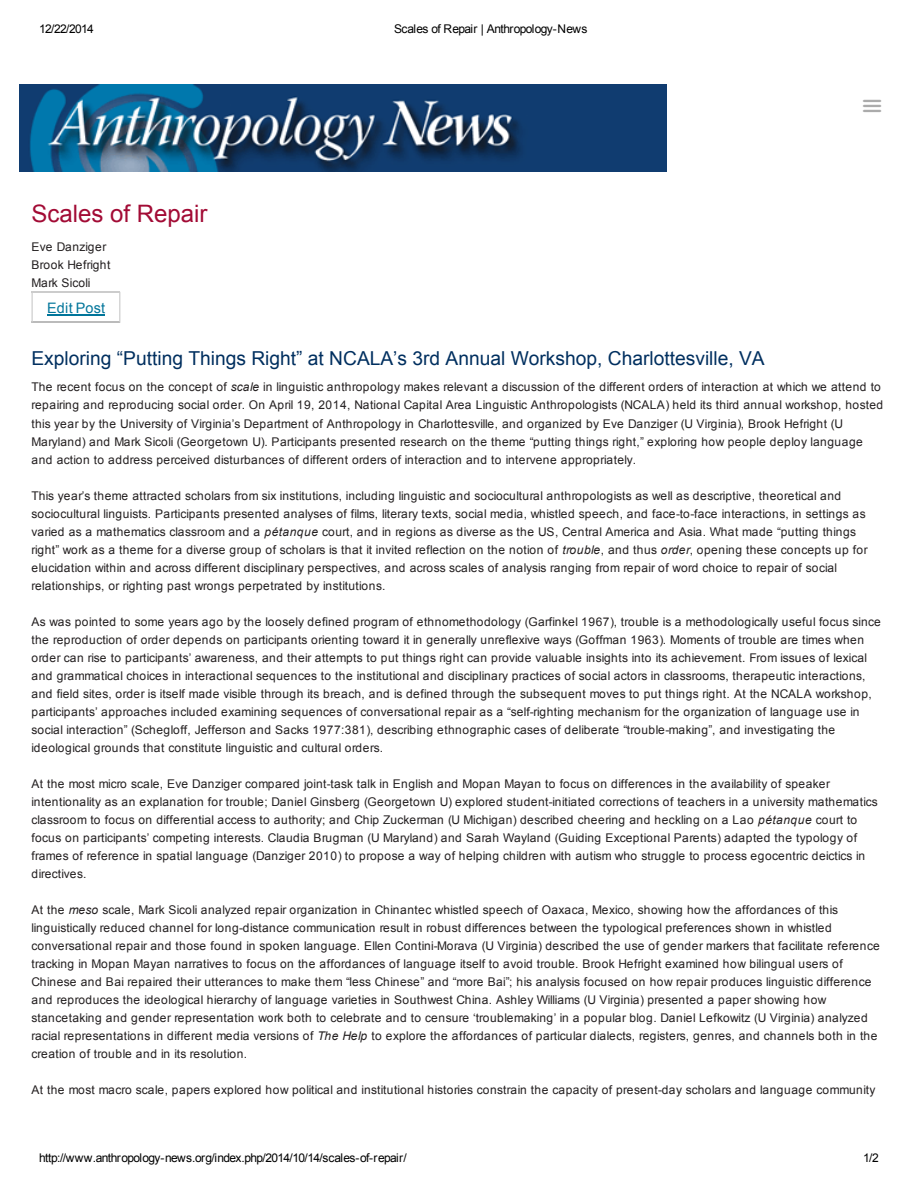
<style>
.page{position:relative;width:917px;height:1187px;background:#fff}
.page>*{position:absolute;margin:0;border:0;box-sizing:border-box;transform-origin:0 0}
.t1{font:24px "Arial";color:#a20b35}
.t2{font:19.2px "Arial";color:#002f5f}
.t3{font:14.4px "Arial";letter-spacing:.015em;color:#00759a}
.t4{font:12px/18px "Arial";letter-spacing:.045em;color:#231f20}
.t5{font:12px/18px "Arial";letter-spacing:.02em;color:#231f20}
.t6{font:12px "Arial";letter-spacing:-.055em;color:#000}
</style>
<div class="page">
<img style="left:20px;top:84px;width:647px;height:88px">
<hr style="left:32px;top:292px;width:88px;height:1px;background:#ccc">
<hr style="left:32px;top:322px;width:88px;height:1px;background:#bbb">
<svg style="left:32px;top:293px;width:1px;height:29px"></svg>
<svg style="left:119px;top:293px;width:1px;height:29px"></svg>
<hr style="left:47px;top:314px;width:58px;height:2px;background:#00759a">
<p class="t6" style="left:39px;top:22px;width:56px">12/22/2014</p>
<p class="t6" style="left:394px;top:22px;width:195px">Scales of Repair | Anthropology-News</p>
<h1 class="t1" style="left:32px;top:200px;width:178px">Scales of Repair</h1>
<p class="t4" style="left:32px;top:238px;width:80px">Eve Danziger<br>Brook Hefright<br>Mark Sicoli</p>
<p class="t3" style="left:47px;top:300px;width:59px">Edit Post</p>
<h2 class="t2" style="left:32px;top:348px;width:734px">Exploring “Putting Things Right” at NCALA’s 3rd Annual Workshop, Charlottesville, VA</h2>
<p class="t4" style="left:32px;top:378px;width:853px">The recent focus on the concept of scale in linguistic anthropology makes relevant a discussion of the different orders of interaction at which we attend to repairing and reproducing social order. On April 19, 2014, National Capital Area Linguistic Anthropologists (NCALA) held its third annual workshop, hosted this year by the University of Virginia’s Department of Anthropology in Charlottesville, and organized by Eve Danziger (U Virginia), Brook Hefright (U Maryland) and Mark Sicoli (Georgetown U). Participants presented research on the theme “putting things right,” exploring how people deploy language and action to address perceived disturbances of different orders of interaction and to intervene appropriately.</p>
<p class="t5" style="left:32px;top:486px;width:837px">This year’s theme attracted scholars from six institutions, including linguistic and sociocultural anthropologists as well as descriptive, theoretical and sociocultural linguists. Participants presented analyses of films, literary texts, social media, whistled speech, and face-to-face interactions, in settings as varied as a mathematics classroom and a pétanque court, and in regions as diverse as the US, Central America and Asia. What made “putting things right” work as a theme for a diverse group of scholars is that it invited reflection on the notion of trouble, and thus order, opening these concepts up for elucidation within and across different disciplinary perspectives, and across scales of analysis ranging from repair of word choice to repair of social relationships, or righting past wrongs perpetrated by institutions.</p>
<p class="t4" style="left:32px;top:612px;width:850px">As was pointed to some years ago by the loosely defined program of ethnomethodology (Garfinkel 1967), trouble is a methodologically useful focus since the reproduction of order depends on participants orienting toward it in generally unreflexive ways (Goffman 1963). Moments of trouble are times when order can rise to participants’ awareness, and their attempts to put things right can provide valuable insights into its achievement. From issues of lexical and grammatical choices in interactional sequences to the institutional and disciplinary practices of social actors in classrooms, therapeutic interactions, and field sites, order is itself made visible through its breach, and is defined through the subsequent moves to put things right. At the NCALA workshop, participants’ approaches included examining sequences of conversational repair as a “self-righting mechanism for the organization of language use in social interaction” (Schegloff, Jefferson and Sacks 1977:381), describing ethnographic cases of deliberate “trouble-making”, and investigating the ideological grounds that constitute linguistic and cultural orders.</p>
<p class="t4" style="left:32px;top:774px;width:847px">At the most micro scale, Eve Danziger compared joint-task talk in English and Mopan Mayan to focus on differences in the availability of speaker intentionality as an explanation for trouble; Daniel Ginsberg (Georgetown U) explored student-initiated corrections of teachers in a university mathematics classroom to focus on differential access to authority; and Chip Zuckerman (U Michigan) described cheering and heckling on a Lao pétanque court to focus on participants’ competing interests. Claudia Brugman (U Maryland) and Sarah Wayland (Guiding Exceptional Parents) adapted the typology of frames of reference in spatial language (Danziger 2010) to propose a way of helping children with autism who struggle to process egocentric deictics in directives.</p>
<p class="t4" style="left:32px;top:900px;width:849px">At the meso scale, Mark Sicoli analyzed repair organization in Chinantec whistled speech of Oaxaca, Mexico, showing how the affordances of this linguistically reduced channel for long-distance communication result in robust differences between the typological preferences shown in whistled conversational repair and those found in spoken language. Ellen Contini-Morava (U Virginia) described the use of gender markers that facilitate reference tracking in Mopan Mayan narratives to focus on the affordances of language itself to avoid trouble. Brook Hefright examined how bilingual users of Chinese and Bai repaired their utterances to make them “less Chinese” and “more Bai”; his analysis focused on how repair produces linguistic difference and reproduces the ideological hierarchy of language varieties in Southwest China. Ashley Williams (U Virginia) presented a paper showing how stancetaking and gender representation work both to celebrate and to censure ‘troublemaking’ in a popular blog. Daniel Lefkowitz (U Virginia) analyzed racial representations in different media versions of The Help to explore the affordances of particular dialects, registers, genres, and channels both in the creation of trouble and in its resolution.</p>
<p class="t4" style="left:32px;top:1080px;width:845px">At the most macro scale, papers explored how political and institutional histories constrain the capacity of present-day scholars and language community</p>
<p class="t6" style="left:39px;top:1150px;width:369px">http://www.anthropology-news.org/index.php/2014/10/14/scales-of-repair/</p>
<p class="t6" style="left:863px;top:1150px;width:17px">1/2</p>
</div>
